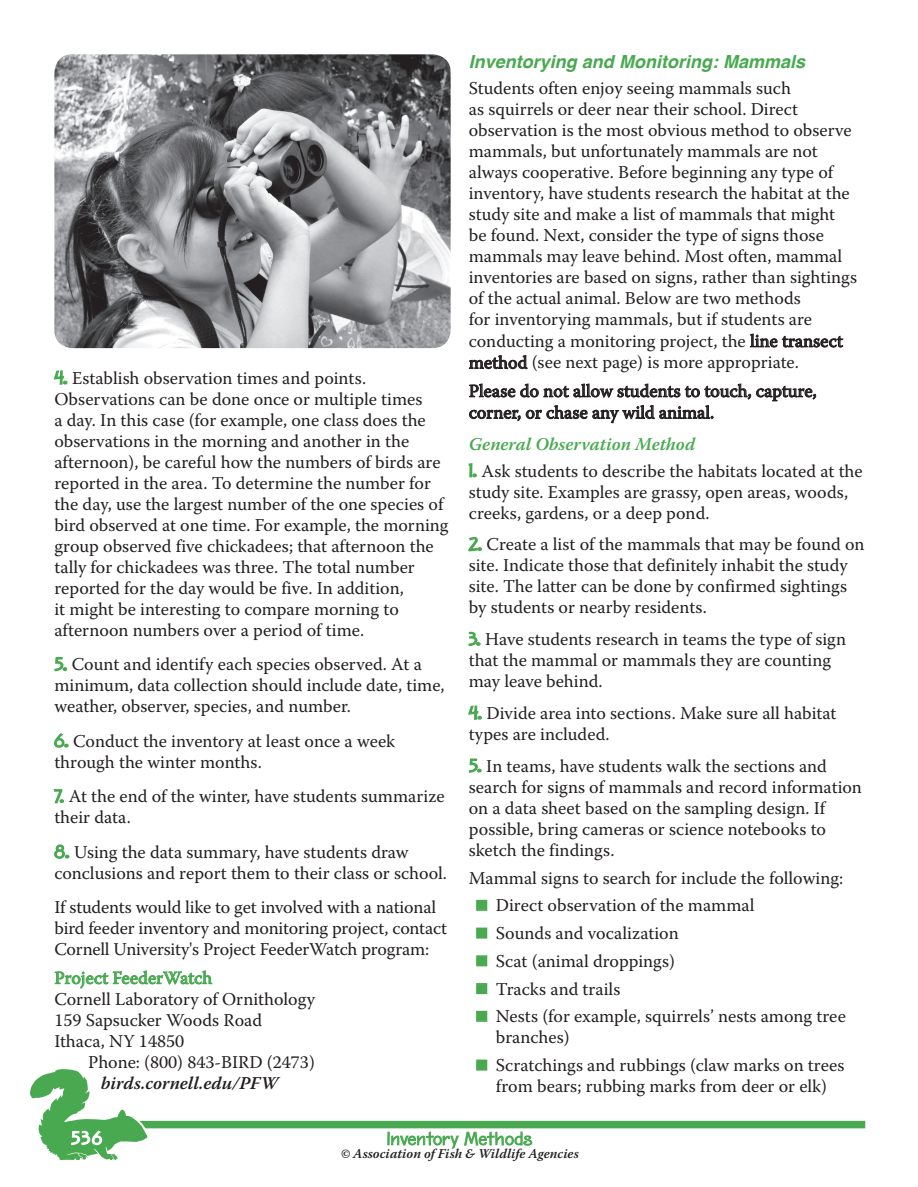
<style>
.page{position:relative;width:918px;height:1187px;background:#fff}
.page>*{position:absolute;margin:0;border:0;box-sizing:border-box;transform-origin:0 0}
.t1{font:18px/21px "Warnock Pro";color:#231f20}
.t2{font:italic 700 18px "Helvetica";color:#48a950}
.t3{font:italic 600 18px "Warnock Pro";color:#48a950}
.t4{font:italic 600 18px "Warnock Pro";color:#231f20}
.t5{font:18px "Warnock Pro";color:#48a950}
.t6{font:16.5px "Birdlegs Md SG";letter-spacing:-.01em;color:#48a950}
.t7{font:italic 600 13.5px "Warnock Pro";color:#231f20}
.s1{font-family:"Birdlegs Md SG";font-size:16.5px;color:#48a950}
.s2{color:#48a950}
</style>
<div class="page">
<div style="left:54px;top:1121px;width:810px;height:7px;background:#48a950"></div>
<svg style="left:30px;top:1069px;width:119px;height:92px"></svg>
<svg style="left:387px;top:1120px;width:145px;height:29px"></svg>
<svg style="left:53px;top:370px;width:14px;height:15px"></svg>
<svg style="left:54px;top:657px;width:13px;height:15px"></svg>
<svg style="left:54px;top:733px;width:15px;height:15px"></svg>
<svg style="left:53px;top:789px;width:11px;height:15px"></svg>
<svg style="left:54px;top:845px;width:15px;height:14px"></svg>
<svg style="left:54px;top:970px;width:159px;height:19px"></svg>
<svg style="left:749px;top:333px;width:94px;height:15px"></svg>
<svg style="left:468px;top:355px;width:60px;height:15px"></svg>
<svg style="left:469px;top:383px;width:347px;height:41px"></svg>
<svg style="left:468px;top:463px;width:8px;height:15px"></svg>
<svg style="left:468px;top:537px;width:14px;height:15px"></svg>
<svg style="left:468px;top:631px;width:12px;height:16px"></svg>
<svg style="left:468px;top:705px;width:13px;height:15px"></svg>
<svg style="left:468px;top:758px;width:13px;height:15px"></svg>
<div style="left:476px;top:900px;width:11px;height:11px;border:2px solid #48a950"></div>
<div style="left:476px;top:928px;width:11px;height:11px;border:2px solid #48a950"></div>
<div style="left:476px;top:955px;width:11px;height:11px;border:2px solid #48a950"></div>
<div style="left:476px;top:983px;width:11px;height:11px;border:2px solid #48a950"></div>
<div style="left:476px;top:1011px;width:11px;height:11px;border:2px solid #48a950"></div>
<div style="left:476px;top:1060px;width:11px;height:11px;border:2px solid #48a950"></div>
<img style="left:54px;top:54px;width:396px;height:294px">
<p class="t1" style="left:54px;top:367px;width:395px"><span class="s1">4.</span> Establish observation times and points.<br>Observations can be done once or multiple times<br>a day. In this case (for example, one class does the observations in the morning and another in the afternoon), be careful how the numbers of birds are reported in the area. To determine the number for the day, use the largest number of the one species of bird observed at one time. For example, the morning group observed five chickadees; that afternoon the tally for chickadees was three. The total number reported for the day would be five. In addition,<br>it might be interesting to compare morning to afternoon numbers over a period of time.</p>
<p class="t1" style="left:54px;top:654px;width:391px"><span class="s1">5.</span> Count and identify each species observed. At a minimum, data collection should include date, time, weather, observer, species, and number.</p>
<p class="t1" style="left:54px;top:730px;width:342px"><span class="s1">6.</span> Conduct the inventory at least once a week through the winter months.</p>
<p class="t1" style="left:54px;top:786px;width:391px"><span class="s1">7.</span> At the end of the winter, have students summarize their data.</p>
<p class="t1" style="left:54px;top:841px;width:394px"><span class="s1">8.</span> Using the data summary, have students draw conclusions and report them to their class or school.</p>
<p class="t1" style="left:54px;top:897px;width:394px">If students would like to get involved with a national bird feeder inventory and monitoring project, contact<br>Cornell University's Project FeederWatch program:</p>
<p class="t5" style="left:54px;top:967px;width:159px">Project FeederWatch</p>
<p class="t1" style="left:54px;top:988px;width:262px">Cornell Laboratory of Ornithology<br>159 Sapsucker Woods Road<br>Ithaca, NY 14850</p>
<p class="t1" style="left:88px;top:1051px;width:228px">Phone: (800) 843-BIRD (2473)</p>
<p class="t4" style="left:101px;top:1072px;width:178px">birds.cornell.edu/PFW</p>
<p class="t2" style="left:468px;top:47px;width:338px">Inventorying and Monitoring: Mammals</p>
<p class="t1" style="left:468px;top:78px;width:389px">Students often enjoy seeing mammals such<br>as squirrels or deer near their school. Direct observation is the most obvious method to observe mammals, but unfortunately mammals are not always cooperative. Before beginning any type of inventory, have students research the habitat at the study site and make a list of mammals that might be found. Next, consider the type of signs those mammals may leave behind. Most often, mammal inventories are based on signs, rather than sightings of the actual animal. Below are two methods<br>for inventorying mammals, but if students are conducting a monitoring project, the line transect method (see next page) is more appropriate.</p>
<p class="t1" style="left:468px;top:380px;width:349px;line-height:21.6px">Please do not allow students to touch, capture, corner, or chase any wild animal.</p>
<p class="t3" style="left:468px;top:433px;width:228px">General Observation Method</p>
<p class="t1" style="left:468px;top:460px;width:395px"><span class="s1">1.</span> Ask students to describe the habitats located at the study site. Examples are grassy, open areas, woods, creeks, gardens, or a deep pond.</p>
<p class="t1" style="left:468px;top:534px;width:397px"><span class="s1">2.</span> Create a list of the mammals that may be found on site. Indicate those that definitely inhabit the study site. The latter can be done by confirmed sightings by students or nearby residents.</p>
<p class="t1" style="left:468px;top:628px;width:378px"><span class="s1">3.</span> Have students research in teams the type of sign that the mammal or mammals they are counting may leave behind.</p>
<p class="t1" style="left:468px;top:702px;width:369px"><span class="s1">4.</span> Divide area into sections. Make sure all habitat types are included.</p>
<p class="t1" style="left:468px;top:755px;width:394px"><span class="s1">5.</span> In teams, have students walk the sections and search for signs of mammals and record information on a data sheet based on the sampling design. If possible, bring cameras or science notebooks to sketch the findings.</p>
<p class="t1" style="left:468px;top:867px;width:376px">Mammal signs to search for include the following:</p>
<p class="t1" style="left:475px;top:895px;width:280px"><span class="s2">■</span> Direct observation of the mammal</p>
<p class="t1" style="left:475px;top:922px;width:204px"><span class="s2">■</span> Sounds and vocalization</p>
<p class="t1" style="left:475px;top:950px;width:201px"><span class="s2">■</span> Scat (animal droppings)</p>
<p class="t1" style="left:475px;top:978px;width:146px"><span class="s2">■</span> Tracks and trails</p>
<p class="t1" style="left:495px;top:1006px;width:351px;text-indent:-20px"><span class="s2">■</span> Nests (for example, squirrels’ nests among tree branches)</p>
<p class="t1" style="left:475px;top:1054px;width:370px;text-align:center"><span class="s2">■</span> Scratchings and rubbings (claw marks on trees from bears; rubbing marks from deer or elk)</p>
<p class="t6" style="left:386px;top:1129px;width:147px">Inventory Methods</p>
<p class="t7" style="left:340px;top:1146px;width:239px">© Association of Fish &amp; Wildlife Agencies</p>
</div>
